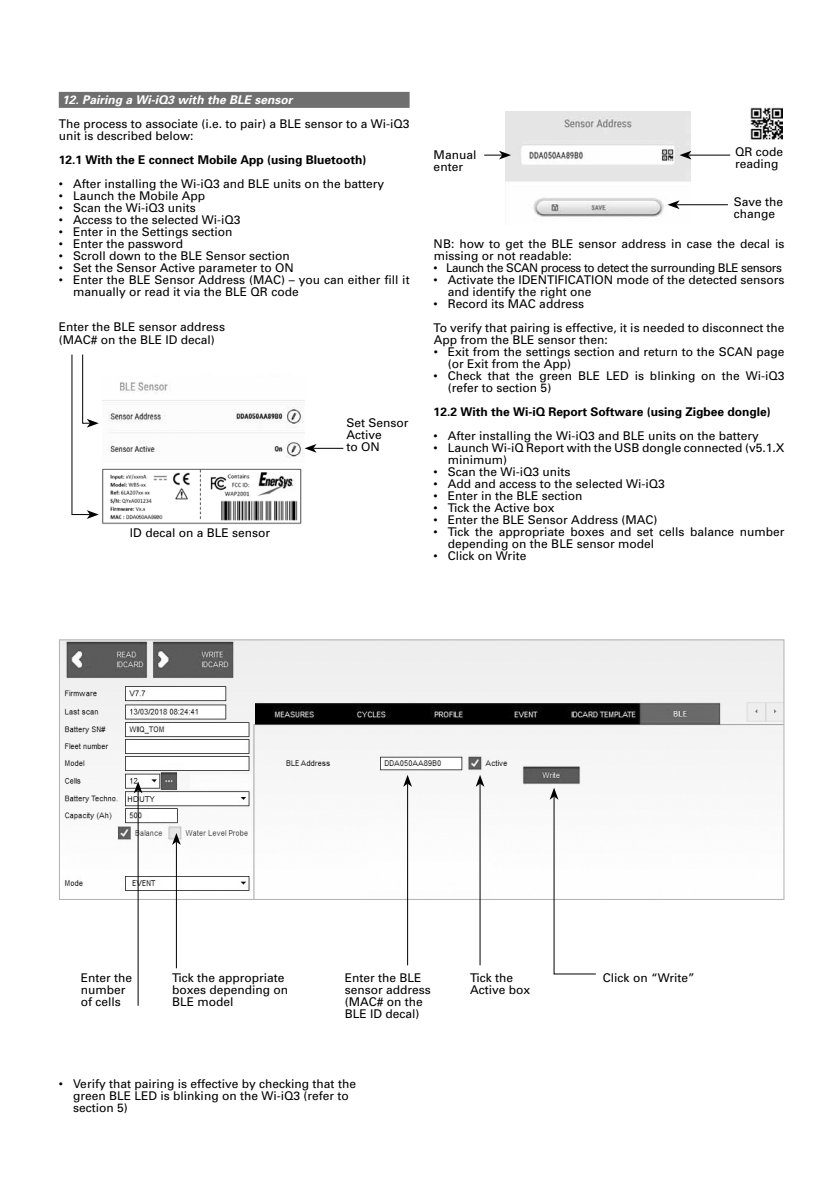
<style>
.page{position:relative;width:840px;height:1191px;background:#fff}
.page>*{position:absolute;margin:0;border:0;box-sizing:border-box;transform-origin:0 0}
.t1{font:12px/12px "Univers";color:#000}
.t2{font:700 12px "Univers";color:#000}
.t3{font:12px "Univers";letter-spacing:-.03em;color:#000}
.t4{font:italic 700 12px "Univers";color:#fff}
</style>
<div class="page">
<div style="left:59px;top:92px;width:350px;height:16px;background:#706f6f"></div>
<img style="left:102px;top:468px;width:200px;height:56px">
<img style="left:102px;top:382px;width:202px;height:76px">
<svg style="left:71px;top:354px;width:28px;height:165px"></svg>
<hr style="left:313px;top:448px;width:30px;height:1px;background:#000">
<svg style="left:304px;top:444px;width:12px;height:9px"></svg>
<img style="left:505px;top:112px;width:184px;height:105px">
<hr style="left:688px;top:155px;width:41px;height:1px;background:#000">
<svg style="left:679px;top:151px;width:12px;height:8px"></svg>
<hr style="left:676px;top:204px;width:51px;height:1px;background:#000">
<svg style="left:667px;top:200px;width:12px;height:9px"></svg>
<svg style="left:484px;top:151px;width:26px;height:8px"></svg>
<img style="left:750px;top:108px;width:31px;height:32px">
<img style="left:61px;top:641px;width:721px;height:257px">
<div style="left:59px;top:639px;width:725px;height:261px;border:1px solid #b5b4b4"></div>
<hr style="left:138px;top:790px;width:1px;height:215px;background:#000">
<svg style="left:134px;top:781px;width:8px;height:12px"></svg>
<hr style="left:176px;top:841px;width:1px;height:127px;background:#000">
<svg style="left:172px;top:833px;width:9px;height:12px"></svg>
<hr style="left:407px;top:783px;width:1px;height:182px;background:#000">
<svg style="left:403px;top:775px;width:9px;height:12px"></svg>
<hr style="left:479px;top:783px;width:1px;height:182px;background:#000">
<svg style="left:475px;top:775px;width:9px;height:12px"></svg>
<svg style="left:549px;top:787px;width:47px;height:187px"></svg>
<p class="t4" style="left:62px;top:93px;width:232px">12. Pairing a Wi-iQ3 with the BLE sensor</p>
<p class="t1" style="left:59px;top:118px;width:352px">The process to associate (i.e. to pair) a BLE sensor to a Wi-iQ3 unit is described below:</p>
<p class="t2" style="left:59px;top:153px;width:309px">12.1 With the E connect Mobile App (using Bluetooth)</p>
<p class="t1" style="left:59px;top:178px;width:326px">• After installing the Wi-iQ3 and BLE units on the battery</p>
<p class="t1" style="left:59px;top:190px;width:148px">• Launch the Mobile App</p>
<p class="t1" style="left:59px;top:202px;width:138px">• Scan the Wi-iQ3 units</p>
<p class="t1" style="left:59px;top:214px;width:183px">• Access to the selected Wi-iQ3</p>
<p class="t1" style="left:59px;top:226px;width:175px">• Enter in the Settings section</p>
<p class="t1" style="left:59px;top:238px;width:126px">• Enter the password</p>
<p class="t1" style="left:59px;top:250px;width:232px">• Scroll down to the BLE Sensor section</p>
<p class="t1" style="left:59px;top:262px;width:236px">• Set the Sensor Active parameter to ON</p>
<p class="t1" style="left:73px;top:274px;width:338px;text-indent:-14px">• Enter the BLE Sensor Address (MAC) – you can either fill it manually or read it via the BLE QR code</p>
<p class="t1" style="left:59px;top:321px;width:168px">Enter the BLE sensor address (MAC# on the BLE ID decal)</p>
<p class="t1" style="left:130px;top:526px;width:142px">ID decal on a BLE sensor</p>
<p class="t1" style="left:346px;top:417px;width:64px">Set Sensor<br>Active<br>to ON</p>
<p class="t1" style="left:433px;top:149px;width:44px">Manual enter</p>
<p class="t1" style="left:734px;top:146px;width:50px">QR code reading</p>
<p class="t1" style="left:733px;top:196px;width:51px">Save the change</p>
<p class="t1" style="left:433px;top:238px;width:352px">NB: how to get the BLE sensor address in case the decal is missing or not readable:</p>
<p class="t3" style="left:433px;top:261px;width:349px">• Launch the SCAN process to detect the surrounding BLE sensors</p>
<p class="t1" style="left:447px;top:274px;width:338px;text-indent:-14px">• Activate the IDENTIFICATION mode of the detected sensors and identify the right one</p>
<p class="t1" style="left:433px;top:292px;width:352px;line-height:24px">• Record its MAC address<br>To verify that pairing is effective, it is needed to disconnect the</p>
<p class="t1" style="left:433px;top:334px;width:176px">App from the BLE sensor then:</p>
<p class="t1" style="left:447px;top:346px;width:338px;text-indent:-14px">• Exit from the settings section and return to the SCAN page (or Exit from the App)</p>
<p class="t1" style="left:447px;top:370px;width:338px;text-indent:-14px">• Check that the green BLE LED is blinking on the Wi-iQ3 (refer to section 5)</p>
<p class="t2" style="left:433px;top:405px;width:338px">12.2 With the Wi-iQ Report Software (using Zigbee dongle)</p>
<p class="t1" style="left:433px;top:430px;width:326px">• After installing the Wi-iQ3 and BLE units on the battery</p>
<p class="t1" style="left:447px;top:442px;width:338px;text-indent:-14px">• Launch Wi-iQ Report with the USB dongle connected (v5.1.X minimum)</p>
<p class="t1" style="left:433px;top:466px;width:138px">• Scan the Wi-iQ3 units</p>
<p class="t1" style="left:433px;top:478px;width:232px">• Add and access to the selected Wi-iQ3</p>
<p class="t1" style="left:433px;top:490px;width:150px">• Enter in the BLE section</p>
<p class="t1" style="left:433px;top:502px;width:122px">• Tick the Active box</p>
<p class="t1" style="left:433px;top:514px;width:225px">• Enter the BLE Sensor Address (MAC)</p>
<p class="t1" style="left:447px;top:526px;width:338px;text-indent:-14px">• Tick the appropriate boxes and set cells balance number depending on the BLE sensor model</p>
<p class="t1" style="left:433px;top:550px;width:94px">• Click on Write</p>
<p class="t1" style="left:81px;top:971px;width:53px">Enter the number of cells</p>
<p class="t1" style="left:172px;top:971px;width:118px">Tick the appropriate boxes depending on<br>BLE model</p>
<p class="t1" style="left:344px;top:971px;width:88px">Enter the BLE sensor address (MAC# on the<br>BLE ID decal)</p>
<p class="t1" style="left:469px;top:971px;width:62px">Tick the<br>Active box</p>
<p class="t1" style="left:602px;top:971px;width:93px">Click on “Write”</p>
<p class="t1" style="left:73px;top:1078px;width:284px;text-indent:-14px">• Verify that pairing is effective by checking that the green BLE LED is blinking on the Wi-iQ3 (refer to section 5)</p>
</div>
